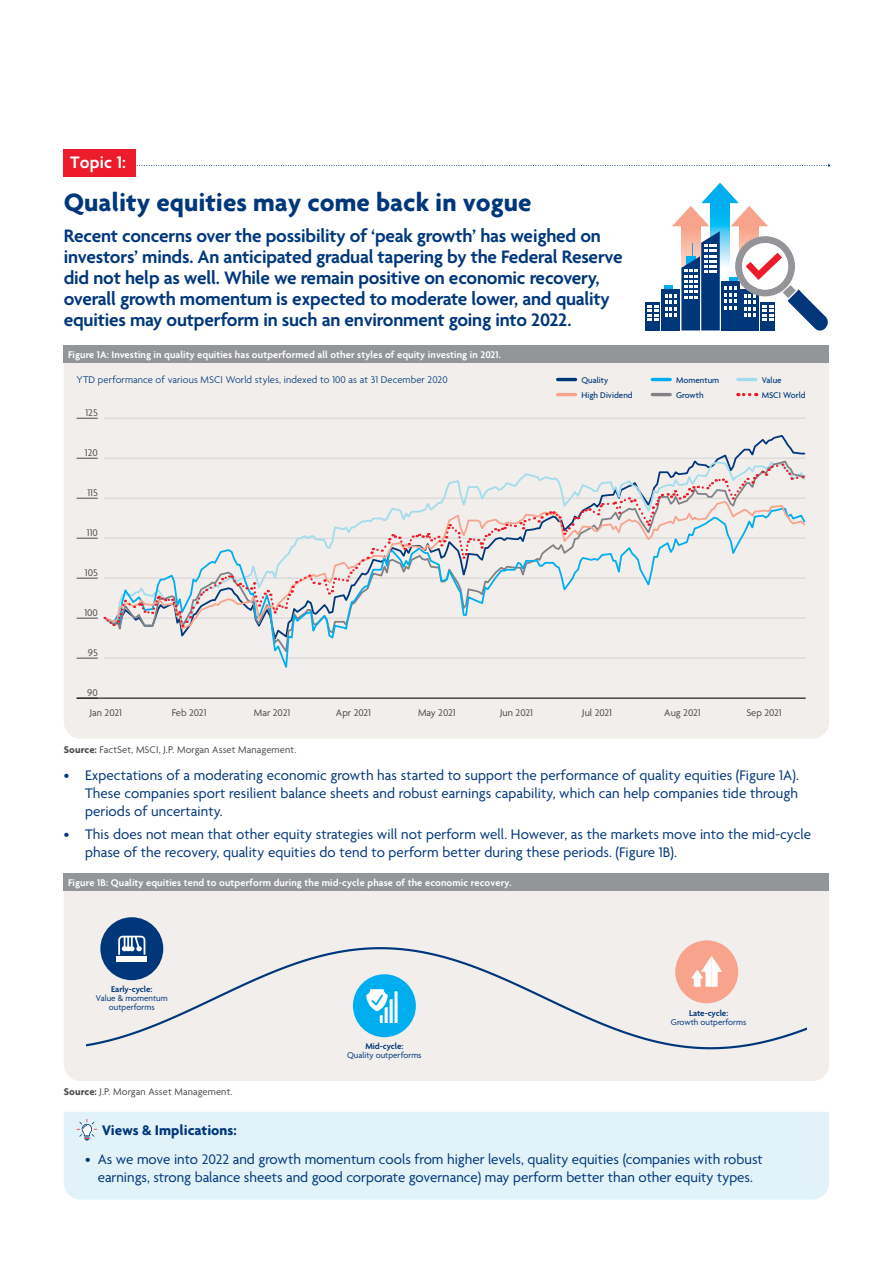
<style>
.page{position:relative;width:893px;height:1263px;background:#fff}
.page>*{position:absolute;margin:0;border:0;box-sizing:border-box;transform-origin:0 0}
.t1{font:700 27px "Agenda";color:#00377b}
.t2{font:600 19.5px/21px "Agenda";letter-spacing:-.01em;color:#00377b}
.t3{font:600 18px "Agenda";letter-spacing:.01em;color:#fff}
.t4{font:15px/18px "Agenda";color:#00377b;text-align:center}
.t5{font:700 15px "Agenda";color:#00377b}
.t6{font:600 10.5px "Agenda";letter-spacing:.01em;color:#fff}
.t7{font:10.5px "Agenda";color:#4d4d4f}
.t8{font:300 10.5px "Agenda";letter-spacing:.01em;color:#00377b}
.t9{font:9px/9px "Agenda";color:#00377b;text-align:center}
.t10{font:500 9px/15px "Agenda";color:#00377b}
.t11{font:600 9px "Agenda";letter-spacing:-.01em;color:#00377b}
.s1{font-weight:700}
</style>
<div class="page">
<div style="left:64px;top:363px;width:765px;height:376px;background:#f1eeeb"></div>
<div style="left:64px;top:891px;width:765px;height:190px;background:#f1eeeb"></div>
<svg style="left:136px;top:164px;width:694px;height:3px"></svg>
<div style="left:64px;top:1112px;width:765px;height:87px;background:#e1f3f8"></div>
<div style="left:64px;top:149px;width:72px;height:28px;background:#ed1c2b"></div>
<svg style="left:77px;top:1119px;width:20px;height:21px"></svg>
<div style="left:86px;top:946px;width:721px;height:104px;background:#f1eeeb"></div>
<hr style="left:104px;top:418px;width:702px;height:1px;background:#d1d3d4">
<svg style="left:77px;top:418px;width:21px;height:1px"></svg>
<svg style="left:77px;top:458px;width:21px;height:1px"></svg>
<svg style="left:77px;top:498px;width:21px;height:1px"></svg>
<svg style="left:77px;top:538px;width:21px;height:1px"></svg>
<svg style="left:77px;top:578px;width:21px;height:1px"></svg>
<svg style="left:77px;top:618px;width:21px;height:1px"></svg>
<svg style="left:77px;top:658px;width:21px;height:1px"></svg>
<div style="left:64px;top:346px;width:765px;height:17px;background:#939598"></div>
<div style="left:64px;top:874px;width:765px;height:17px;background:#939598"></div>
<hr style="left:77px;top:698px;width:729px;height:1px;background:#000">
<div style="left:100px;top:917px;width:63px;height:63px;background:#00377b;border-radius:50%"></div>
<div style="left:353px;top:974px;width:63px;height:63px;background:#00aeef;border-radius:50%"></div>
<div style="left:675px;top:940px;width:63px;height:63px;background:#f8a48d;border-radius:50%"></div>
<svg style="left:104px;top:434px;width:702px;height:25px;background:#eceae8"></svg>
<div style="left:104px;top:459px;width:702px;height:41px;background:#f1eeeb"></div>
<div style="left:104px;top:631px;width:703px;height:44px;background:#f1eeeb"></div>
<div style="left:104px;top:500px;width:703px;height:131px;background:#f1eeeb"></div>
<svg style="left:104px;top:463px;width:699px;height:164px;background:#e4e3e3"></svg>
<hr style="left:738px;top:378px;width:18px;height:3px;background:#a2dced">
<hr style="left:652px;top:378px;width:18px;height:3px;background:#00aeef">
<hr style="left:652px;top:393px;width:18px;height:3px;background:#808285">
<svg style="left:738px;top:393px;width:12px;height:3px"></svg>
<svg style="left:366px;top:989px;width:32px;height:34px"></svg>
<svg style="left:691px;top:956px;width:31px;height:31px"></svg>
<svg style="left:118px;top:936px;width:27px;height:19px"></svg>
<div style="left:116px;top:956px;width:31px;height:6px;background:#fff"></div>
<hr style="left:558px;top:378px;width:18px;height:3px;background:#00377b">
<hr style="left:558px;top:393px;width:18px;height:3px;background:#f8a48d">
<div style="left:664px;top:285px;width:9px;height:5px;background:#00aeef"></div>
<div style="left:662px;top:289px;width:18px;height:41px;background:#00377b"></div>
<div style="left:645px;top:302px;width:15px;height:28px;background:#00377b"></div>
<svg style="left:648px;top:305px;width:10px;height:16px"></svg>
<svg style="left:665px;top:183px;width:163px;height:148px"></svg>
<p class="t3" style="left:70px;top:153px;width:57px">Topic 1:</p>
<h1 class="t1" style="left:64px;top:185px;width:469px">Quality equities may come back in vogue</h1>
<p class="t2" style="left:64px;top:227px;width:560px">Recent concerns over the possibility of ‘peak growth’ has weighed on investors’ minds. An anticipated gradual tapering by the Federal Reserve did not help as well. While we remain positive on economic recovery, overall growth momentum is expected to moderate lower, and quality equities may outperform in such an environment going into 2022.</p>
<p class="t6" style="left:68px;top:349px;width:434px">Figure 1A: Investing in quality equities has outperformed all other styles of equity investing in 2021.</p>
<p class="t8" style="left:77px;top:374px;width:373px">YTD performance of various MSCI World styles, indexed to 100 as at 31 December 2020</p>
<p class="t7" style="left:86px;top:407px;width:14px">125</p>
<p class="t7" style="left:85px;top:447px;width:14px">120</p>
<p class="t7" style="left:88px;top:487px;width:12px">115</p>
<p class="t7" style="left:87px;top:527px;width:12px">110</p>
<p class="t7" style="left:85px;top:567px;width:14px">105</p>
<p class="t7" style="left:84px;top:607px;width:15px">100</p>
<p class="t7" style="left:88px;top:647px;width:11px">95</p>
<p class="t7" style="left:87px;top:687px;width:12px">90</p>
<p class="t10" style="left:581px;top:373px;width:53px">Quality<br>High Dividend</p>
<p class="t10" style="left:676px;top:373px;width:45px">Momentum</p>
<p class="t10" style="left:762px;top:373px;width:21px">Value</p>
<p class="t10" style="left:676px;top:388px;width:29px">Growth</p>
<p class="t10" style="left:762px;top:388px;width:45px">MSCI World</p>
<p class="t7" style="left:90px;top:707px;width:34px">Jan 2021</p>
<p class="t7" style="left:172px;top:707px;width:36px">Feb 2021</p>
<p class="t7" style="left:254px;top:707px;width:38px">Mar 2021</p>
<p class="t7" style="left:336px;top:707px;width:37px">Apr 2021</p>
<p class="t7" style="left:418px;top:707px;width:39px">May 2021</p>
<p class="t7" style="left:500px;top:707px;width:34px">Jun 2021</p>
<p class="t7" style="left:582px;top:707px;width:31px">Jul 2021</p>
<p class="t7" style="left:664px;top:707px;width:38px">Aug 2021</p>
<p class="t7" style="left:746px;top:707px;width:37px">Sep 2021</p>
<p class="t7" style="left:64px;top:744px;width:234px"><span class="s1">Source:</span> FactSet, MSCI, J.P. Morgan Asset Management.</p>
<p class="t4" style="left:85px;top:767px;width:715px;text-align:justify;text-indent:-21px">• Expectations of a moderating economic growth has started to support the performance of quality equities (Figure 1A).<br>These companies sport resilient balance sheets and robust earnings capability, which can help companies tide through periods of uncertainty.</p>
<p class="t4" style="left:85px;top:826px;width:728px;text-align:left;text-indent:-21px">• This does not mean that other equity strategies will not perform well. However, as the markets move into the mid-cycle phase of the recovery, quality equities do tend to perform better during these periods. (Figure 1B).</p>
<p class="t6" style="left:68px;top:876px;width:445px">Figure 1B: Quality equities tend to outperform during the mid-cycle phase of the economic recovery.</p>
<p class="t11" style="left:111px;top:984px;width:43px">Early-cycle:</p>
<p class="t9" style="left:96px;top:994px;width:73px">Value &amp; momentum outperforms</p>
<p class="t7" style="left:64px;top:1086px;width:170px"><span class="s1">Source:</span> J.P. Morgan Asset Management.</p>
<p class="t5" style="left:102px;top:1121px;width:136px">Views &amp; Implications:</p>
<p class="t11" style="left:365px;top:1042px;width:39px">Mid-cycle:</p>
<p class="t9" style="left:347px;top:1051px;width:76px">Quality outperforms</p>
<p class="t11" style="left:689px;top:1008px;width:41px">Late-cycle:</p>
<p class="t9" style="left:671px;top:1018px;width:77px">Growth outperforms</p>
<p class="t4" style="left:85px;top:1151px;width:679px">• As we move into 2022 and growth momentum cools from higher levels, quality equities (companies with robust earnings, strong balance sheets and good corporate governance) may perform better than other equity types.</p>
</div>
